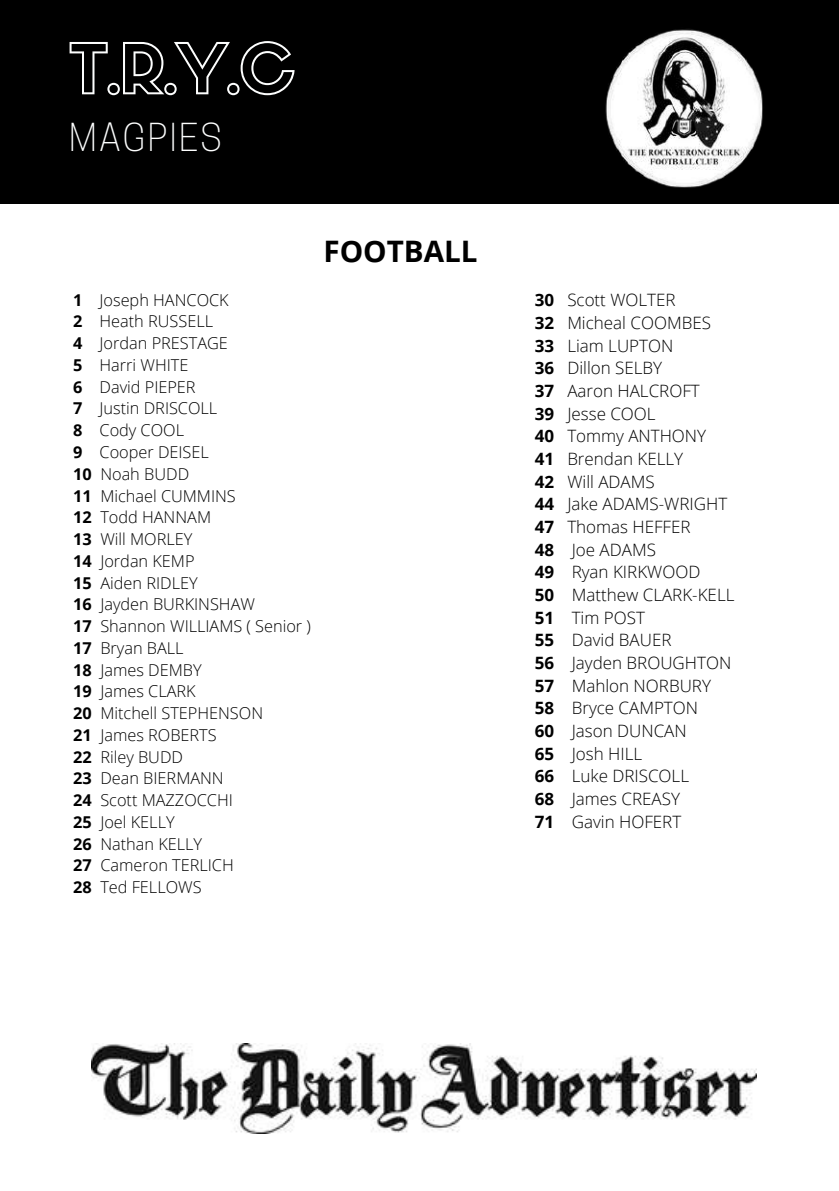
<style>
.page{position:relative;width:839px;height:1191px;background:#fff}
.page>*{position:absolute;margin:0;border:0;box-sizing:border-box;transform-origin:0 0}
.t1{font:67.6px "Sifonn Basic Outline";color:#fdfefe}
.t2{font:300 36.2px "Cooper Hewitt";letter-spacing:.05em;color:#fdfefe}
.t3{font:700 29.6px "Open Sans";color:#000}
.t4{font:300 17px/22.6px "Open Sans";color:#000}
.t5{font:300 16.4px/21.8px "Open Sans";color:#000}
.s1{font-weight:700}
</style>
<div class="page">
<div style="left:0;top:0;width:838px;height:204px;background:#000"></div>
<img style="left:605px;top:29px;width:158px;height:159px">
<img style="left:91px;top:1043px;width:665px;height:90px">
<h1 class="t1" style="left:69px;top:43px;width:229px">T.R.Y.C</h1>
<h2 class="t2" style="left:69px;top:124px;width:154px">MAGPIES</h2>
<h3 class="t3" style="left:323px;top:230px;width:156px">FOOTBALL</h3>
<p class="t5" style="left:73px;top:288px;width:239px"><span class="s1">1</span> Joseph HANCOCK<br><span class="s1">2</span> Heath RUSSELL<br><span class="s1">4</span> Jordan PRESTAGE<br><span class="s1">5</span> Harri WHITE<br><span class="s1">6</span> David PIEPER<br><span class="s1">7</span> Justin DRISCOLL<br><span class="s1">8</span> Cody COOL<br><span class="s1">9</span> Cooper DEISEL<br><span class="s1">10</span> Noah BUDD<br><span class="s1">11</span> Michael CUMMINS<br><span class="s1">12</span> Todd HANNAM<br><span class="s1">13</span> Will MORLEY<br><span class="s1">14</span> Jordan KEMP<br><span class="s1">15</span> Aiden RIDLEY<br><span class="s1">16</span> Jayden BURKINSHAW<br><span class="s1">17</span> Shannon WILLIAMS ( Senior )<br><span class="s1">17</span> Bryan BALL<br><span class="s1">18</span> James DEMBY<br><span class="s1">19</span> James CLARK<br><span class="s1">20</span> Mitchell STEPHENSON<br><span class="s1">21</span> James ROBERTS<br><span class="s1">22</span> Riley BUDD<br><span class="s1">23</span> Dean BIERMANN<br><span class="s1">24</span> Scott MAZZOCCHI<br><span class="s1">25</span> Joel KELLY<br><span class="s1">26</span> Nathan KELLY<br><span class="s1">27</span> Cameron TERLICH<br><span class="s1">28</span> Ted FELLOWS</p>
<p class="t4" style="left:534px;top:288px;width:201px"><span class="s1">30</span> Scott WOLTER<br><span class="s1">32</span> Micheal COOMBES<br><span class="s1">33</span> Liam LUPTON<br><span class="s1">36</span> Dillon SELBY<br><span class="s1">37</span> Aaron HALCROFT<br><span class="s1">39</span> Jesse COOL<br><span class="s1">40</span> Tommy ANTHONY<br><span class="s1">41</span> Brendan KELLY<br><span class="s1">42</span> Will ADAMS<br><span class="s1">44</span> Jake ADAMS-WRIGHT<br><span class="s1">47</span> Thomas HEFFER<br><span class="s1">48</span> Joe ADAMS<br><span class="s1">49</span> Ryan KIRKWOOD<br><span class="s1">50</span> Matthew CLARK-KELL<br><span class="s1">51</span> Tim POST<br><span class="s1">55</span> David BAUER<br><span class="s1">56</span> Jayden BROUGHTON<br><span class="s1">57</span> Mahlon NORBURY<br><span class="s1">58</span> Bryce CAMPTON<br><span class="s1">60</span> Jason DUNCAN<br><span class="s1">65</span> Josh HILL<br><span class="s1">66</span> Luke DRISCOLL<br><span class="s1">68</span> James CREASY<br><span class="s1">71</span> Gavin HOFERT</p>
</div>
